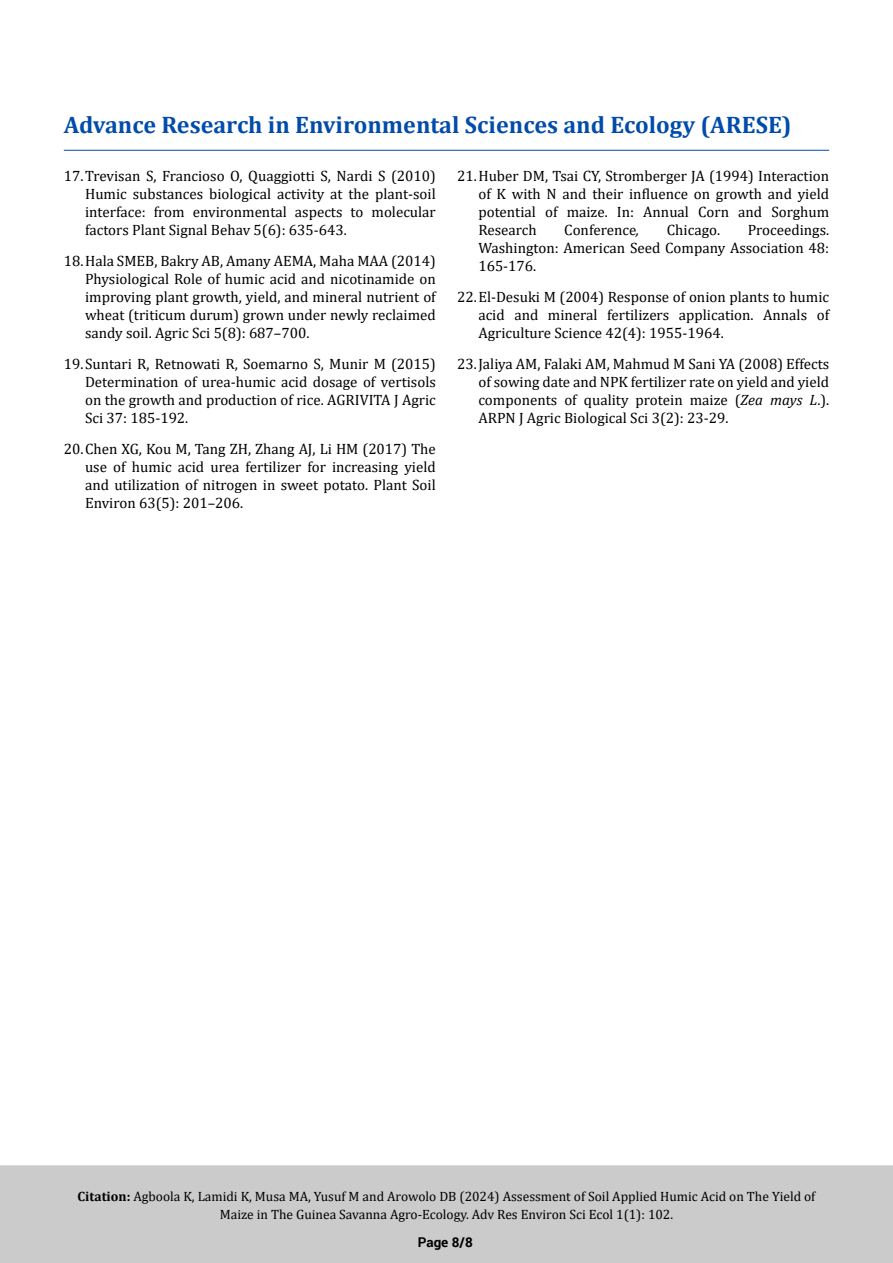
<style>
.page{position:relative;width:893px;height:1263px;background:#fff}
.page>*{position:absolute;margin:0;border:0;box-sizing:border-box;transform-origin:0 0}
.t1{font:700 24px "Cambria";color:#014cab}
.t2{font:15px/18px "Cambria";color:#000;text-align:justify}
.t3{font:13.5px/18px "Cambria";color:#000;text-align:center}
.t4{font:700 13.5px "Roboto";color:#000}
.s1{font-style:italic}
.s2{font-weight:700}
</style>
<div class="page">
<div style="left:0;top:1165px;width:893px;height:98px;background:#cbcbcb"></div>
<hr style="left:64px;top:150px;width:765px;height:1px;background:#014cab">
<h1 class="t1" style="left:64px;top:108px;width:729px">Advance Research in Environmental Sciences and Ecology (ARESE)</h1>
<p class="t2" style="left:85px;top:167px;width:352px;text-indent:-21px">17.Trevisan S, Francioso O, Quaggiotti S, Nardi S (2010)<br>Humic substances biological activity at the plant-soil interface: from environmental aspects to molecular factors Plant Signal Behav 5(6): 635-643.</p>
<p class="t2" style="left:85px;top:252px;width:352px;text-indent:-21px">18.Hala SMEB, Bakry AB, Amany AEMA, Maha MAA (2014)<br>Physiological Role of humic acid and nicotinamide on improving plant growth, yield, and mineral nutrient of wheat (triticum durum) grown under newly reclaimed sandy soil. Agric Sci 5(8): 687–700.</p>
<p class="t2" style="left:85px;top:355px;width:352px;text-indent:-21px">19.Suntari R, Retnowati R, Soemarno S, Munir M (2015)<br>Determination of urea-humic acid dosage of vertisols on the growth and production of rice. AGRIVITA J Agric Sci 37: 185-192.</p>
<p class="t2" style="left:85px;top:439px;width:352px;text-indent:-21px">20.Chen XG, Kou M, Tang ZH, Zhang AJ, Li HM (2017) The use of humic acid urea fertilizer for increasing yield and utilization of nitrogen in sweet potato. Plant Soil Environ 63(5): 201–206.</p>
<p class="t2" style="left:478px;top:167px;width:352px;text-indent:-21px">21.Huber DM, Tsai CY, Stromberger JA (1994) Interaction of K with N and their influence on growth and yield potential of maize. In: Annual Corn and Sorghum Research</p>
<p class="t2" style="left:564px;top:221px;width:77px">Conference<span class="s1">,</span></p>
<p class="t2" style="left:667px;top:221px;width:55px">Chicago.</p>
<p class="t2" style="left:478px;top:221px;width:352px;text-indent:269px">Proceedings.<br>Washington: American Seed Company Association 48:<br>165-176.</p>
<p class="t2" style="left:478px;top:288px;width:352px;text-indent:-21px">22.El-Desuki M (2004) Response of onion plants to humic acid and mineral fertilizers application. Annals of Agriculture Science 42(4): 1955-1964.</p>
<p class="t2" style="left:478px;top:355px;width:352px;text-indent:-21px">23.Jaliya AM, Falaki AM, Mahmud M Sani YA (2008) Effects of sowing date and NPK fertilizer rate on yield and yield components of quality protein maize (<span class="s1">Zea mays L</span>.).<br>ARPN J Agric Biological Sci 3(2): 23-29.</p>
<p class="t3" style="left:78px;top:1187px;width:739px"><span class="s2">Citation:</span> Agboola K, Lamidi K, Musa MA, Yusuf M and Arowolo DB (2024) Assessment of Soil Applied Humic Acid on The Yield of<br>Maize in The Guinea Savanna Agro-Ecology. Adv Res Environ Sci Ecol 1(1): 102.</p>
<p class="t4" style="left:418px;top:1232px;width:57px">Page 8/8</p>
</div>
